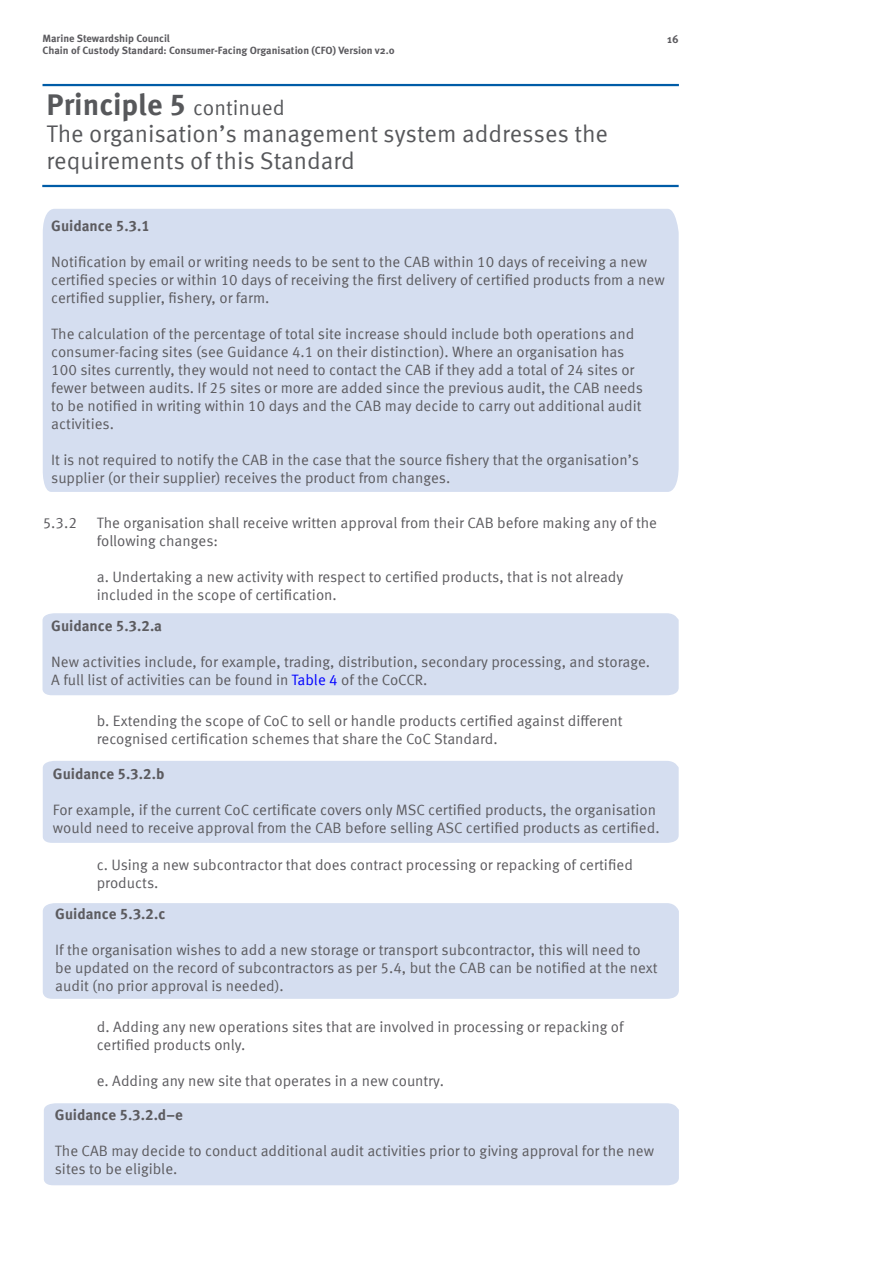
<style>
.page{position:relative;width:893px;height:1263px;background:#fff}
.page>*{position:absolute;margin:0;border:0;box-sizing:border-box;transform-origin:0 0}
.t1{font:700 30px "Meta Offc Pro";color:#57585b}
.t2{font:24px/27px "Meta Offc Pro Norm";color:#57585b}
.t3{font:15px/18px "Meta Offc Pro Norm";color:#5c5b5f}
.t4{font:700 15px "Meta Offc Pro";color:#5c5b5f}
.t5{font:700 11.25px "Meta Pro";color:#5c5b5f}
.t6{font:700 10.5px "Meta Pro";color:#5c5b5f}
.s1{font-family:"Meta Offc Pro Norm";font-weight:400;font-size:21px}
.s2{color:#00f}
</style>
<div class="page">
<div style="left:43px;top:903px;width:636px;height:96px;background:#d5def0"></div>
<div style="left:43px;top:613px;width:636px;height:82px;background:#d5def0"></div>
<div style="left:43px;top:761px;width:636px;height:82px;background:#d5def0"></div>
<div style="left:43px;top:209px;width:636px;height:283px;background:#d5def0"></div>
<hr style="left:42px;top:185px;width:637px;height:2px;background:#005ca7">
<hr style="left:43px;top:84px;width:636px;height:2px;background:#005ca7">
<div style="left:44px;top:1103px;width:635px;height:82px;background:#d5def0"></div>
<p class="t6" style="left:43px;top:32px;width:129px">Marine Stewardship Council</p>
<p class="t5" style="left:667px;top:31px;width:13px">16</p>
<p class="t6" style="left:43px;top:44px;width:354px">Chain of Custody Standard: Consumer-Facing Organisation (CFO) Version v2.0</p>
<h1 class="t1" style="left:47px;top:81px;width:240px">Principle 5 <span class="s1">continued</span></h1>
<h2 class="t2" style="left:47px;top:119px;width:563px">The organisation’s management system addresses the requirements of this Standard</h2>
<p class="t4" style="left:51px;top:214px;width:100px">Guidance 5.3.1</p>
<p class="t3" style="left:51px;top:252px;width:615px">Notification by email or writing needs to be sent to the CAB within 10 days of receiving a new certified species or within 10 days of receiving the first delivery of certified products from a new certified supplier, fishery, or farm.</p>
<p class="t3" style="left:51px;top:324px;width:593px">The calculation of the percentage of total site increase should include both operations and consumer-facing sites (see Guidance 4.1 on their distinction). Where an organisation has 100 sites currently, they would not need to contact the CAB if they add a total of 24 sites or fewer between audits. If 25 sites or more are added since the previous audit, the CAB needs to be notified in writing within 10 days and the CAB may decide to carry out additional audit activities.</p>
<p class="t3" style="left:51px;top:450px;width:589px">It is not required to notify the CAB in the case that the source fishery that the organisation’s supplier (or their supplier) receives the product from changes.</p>
<p class="t3" style="left:43px;top:513px;width:36px">5.3.2</p>
<p class="t3" style="left:97px;top:513px;width:562px">The organisation shall receive written approval from their CAB before making any of the following changes:</p>
<p class="t3" style="left:97px;top:567px;width:528px">a. Undertaking a new activity with respect to certified products, that is not already included in the scope of certification.</p>
<p class="t4" style="left:51px;top:614px;width:112px">Guidance 5.3.2.a</p>
<p class="t3" style="left:51px;top:652px;width:600px">New activities include, for example, trading, distribution, secondary processing, and storage.<br>A full list of activities can be found in <span class="s2">Table 4</span> of the CoCCR.</p>
<p class="t3" style="left:97px;top:711px;width:527px">b. Extending the scope of CoC to sell or handle products certified against different recognised certification schemes that share the CoC Standard.</p>
<p class="t4" style="left:53px;top:762px;width:113px">Guidance 5.3.2.b</p>
<p class="t3" style="left:53px;top:799px;width:608px">For example, if the current CoC certificate covers only MSC certified products, the organisation would need to receive approval from the CAB before selling ASC certified products as certified.</p>
<p class="t3" style="left:97px;top:855px;width:538px">c. Using a new subcontractor that does contract processing or repacking of certified products.</p>
<p class="t4" style="left:55px;top:902px;width:112px">Guidance 5.3.2.c</p>
<p class="t3" style="left:55px;top:940px;width:604px">If the organisation wishes to add a new storage or transport subcontractor, this will need to be updated on the record of subcontractors as per 5.4, but the CAB can be notified at the next audit (no prior approval is needed).</p>
<p class="t3" style="left:97px;top:1017px;width:528px">d. Adding any new operations sites that are involved in processing or repacking of certified products only.</p>
<p class="t3" style="left:97px;top:1071px;width:349px">e. Adding any new site that operates in a new country.</p>
<p class="t4" style="left:55px;top:1103px;width:129px">Guidance 5.3.2.d–e</p>
<p class="t3" style="left:55px;top:1141px;width:601px">The CAB may decide to conduct additional audit activities prior to giving approval for the new sites to be eligible.</p>
</div>
